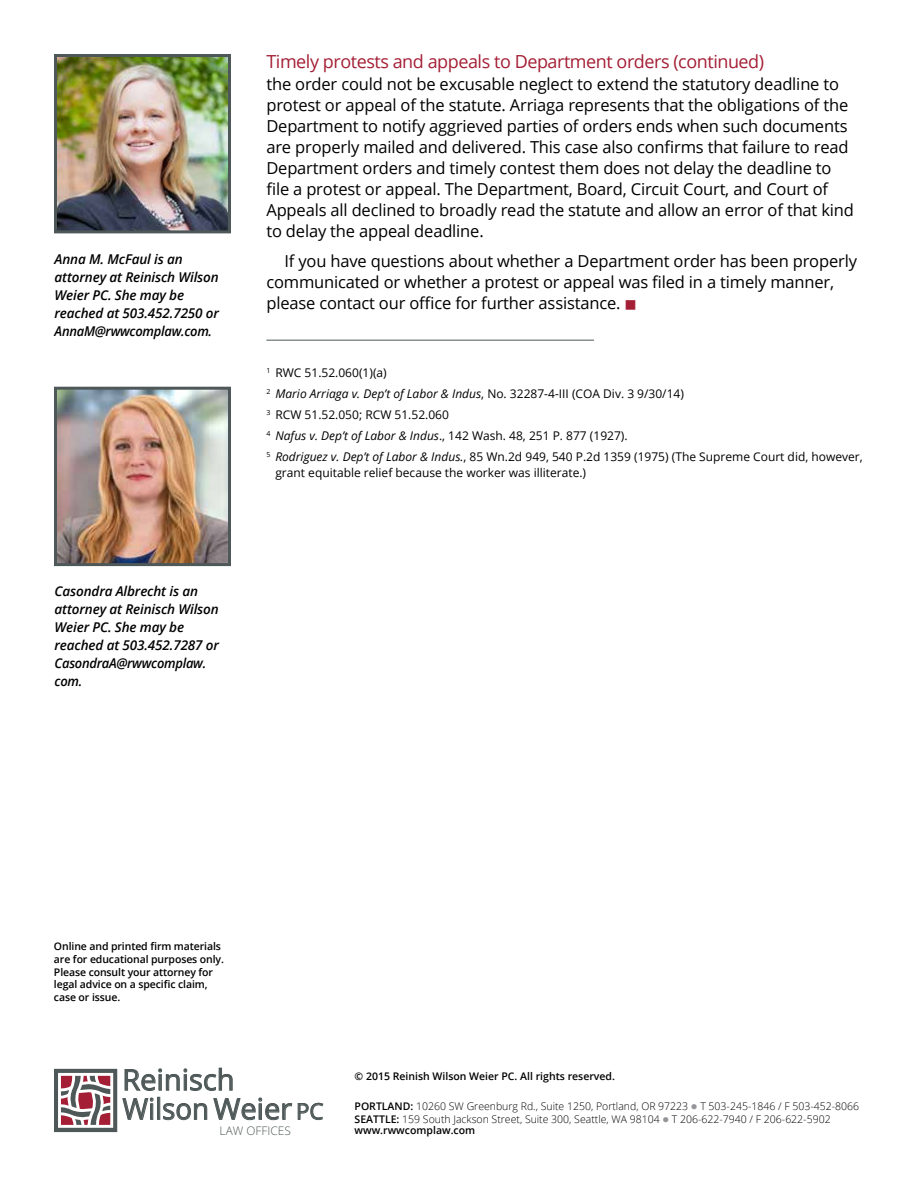
<style>
.page{position:relative;width:918px;height:1188px;background:#fff}
.page>*{position:absolute;margin:0;border:0;box-sizing:border-box;transform-origin:0 0}
.t1{font:29.1px/29.1px "Open Sans";color:#4f5858}
.t2{font:22.2px "Open Sans";color:#4f5858}
.t3{font:18px "Open Sans";letter-spacing:-.025em;color:#a41f35}
.t4{font:16.5px/21px "Open Sans";letter-spacing:-.01em;color:#000}
.t5{font:italic 600 13.5px/18px "Open Sans";letter-spacing:-.01em;color:#000}
.t6{font:12px/21px "Open Sans";color:#000}
.t7{font:300 11.85px "Open Sans";color:#4f5858}
.t8{font:600 10.5px/12.8px "Open Sans";letter-spacing:-.01em;color:#000}
.t9{font:300 10.5px/12.8px "Open Sans";color:#000}
.s1{color:#a41f35}
.s2{font-style:italic}
.s3{font-weight:600}
.s4{color:#939598}
</style>
<div class="page">
<svg style="left:54px;top:1067px;width:270px;height:66px"></svg>
<img style="left:58px;top:58px;width:169px;height:171px">
<div style="left:54px;top:54px;width:177px;height:179px;border:3px solid #4f5858"></div>
<img style="left:58px;top:391px;width:169px;height:171px">
<div style="left:54px;top:387px;width:177px;height:179px;border:3px solid #4f5858"></div>
<hr style="left:266px;top:340px;width:328px;height:1px;background:#4f5858">
<p class="t5" style="left:55px;top:249px;width:166px">Anna M. McFaul is an attorney at Reinisch Wilson<br>Weier PC. She may be reached at 503.452.7250 or<br>AnnaM@rwwcomplaw.com.</p>
<p class="t5" style="left:55px;top:582px;width:166px">Casondra Albrecht is an attorney at Reinisch Wilson<br>Weier PC. She may be reached at 503.452.7287 or<br>CasondraA@rwwcomplaw. com.</p>
<p class="t3" style="left:266px;top:49px;width:499px">Timely protests and appeals to Department orders (continued)</p>
<p class="t4" style="left:266px;top:73px;width:589px">the order could not be excusable neglect to extend the statutory deadline to protest or appeal of the statute. Arriaga represents that the obligations of the Department to notify aggrieved parties of orders ends when such documents are properly mailed and delivered. This case also confirms that failure to read Department orders and timely contest them does not delay the deadline to file a protest or appeal. The Department, Board, Circuit Court, and Court of Appeals all declined to broadly read the statute and allow an error of that kind to delay the appeal deadline.</p>
<p class="t4" style="left:266px;top:250px;width:592px;text-indent:18px">If you have questions about whether a Department order has been properly communicated or whether a protest or appeal was filed in a timely manner, please contact our office for further assistance. <span class="s1">■</span></p>
<p class="t6" style="left:266px;top:361px;width:598px"><sup>1</sup> RWC 51.52.060(1)(a)<br><sup>2</sup> <span class="s2">Mario Arriaga v. Dep’t of Labor &amp; Indus</span>, No. 32287-4-III (COA Div. 3 9/30/14)<br><sup>3</sup> RCW 51.52.050; RCW 51.52.060<br><sup>4</sup> <span class="s2">Nafus v. Dep’t of Labor &amp; Indus</span>., 142 Wash. 48, 251 P. 877 (1927).<br><sup>5</sup> <span class="s2">Rodriguez v. Dep’t of Labor &amp; Indus.</span>, 85 Wn.2d 949, 540 P.2d 1359 (1975) (The Supreme Court did, however,</p>
<p class="t6" style="left:275px;top:462px;width:312px">grant equitable relief because the worker was illiterate.)</p>
<p class="t8" style="left:54px;top:940px;width:172px">Online and printed firm materials are for educational purposes only.<br>Please consult your attorney for legal advice on a specific claim, case or issue.</p>
<h1 class="t1" style="left:122px;top:1064px;width:171px">Reinisch<br>Wilson Weier</h1>
<p class="t7" style="left:220px;top:1122px;width:73px">LAW OFFICES</p>
<h2 class="t2" style="left:296px;top:1096px;width:29px">PC</h2>
<p class="t8" style="left:355px;top:1070px;width:262px">© 2015 Reinish Wilson Weier PC. All rights reserved.</p>
<p class="t9" style="left:355px;top:1100px;width:506px"><span class="s3">PORTLAND:</span> 10260 SW Greenburg Rd., Suite 1250, Portland, OR 97223 <span class="s4">●</span> T 503-245-1846 / F 503-452-8066<br><span class="s3">SEATTLE:</span> 159 South Jackson Street, Suite 300, Seattle, WA 98104 <span class="s4">●</span> T 206-622-7940 / F 206-622-5902</p>
<p class="t8" style="left:355px;top:1124px;width:122px">www.rwwcomplaw.com</p>
</div>
